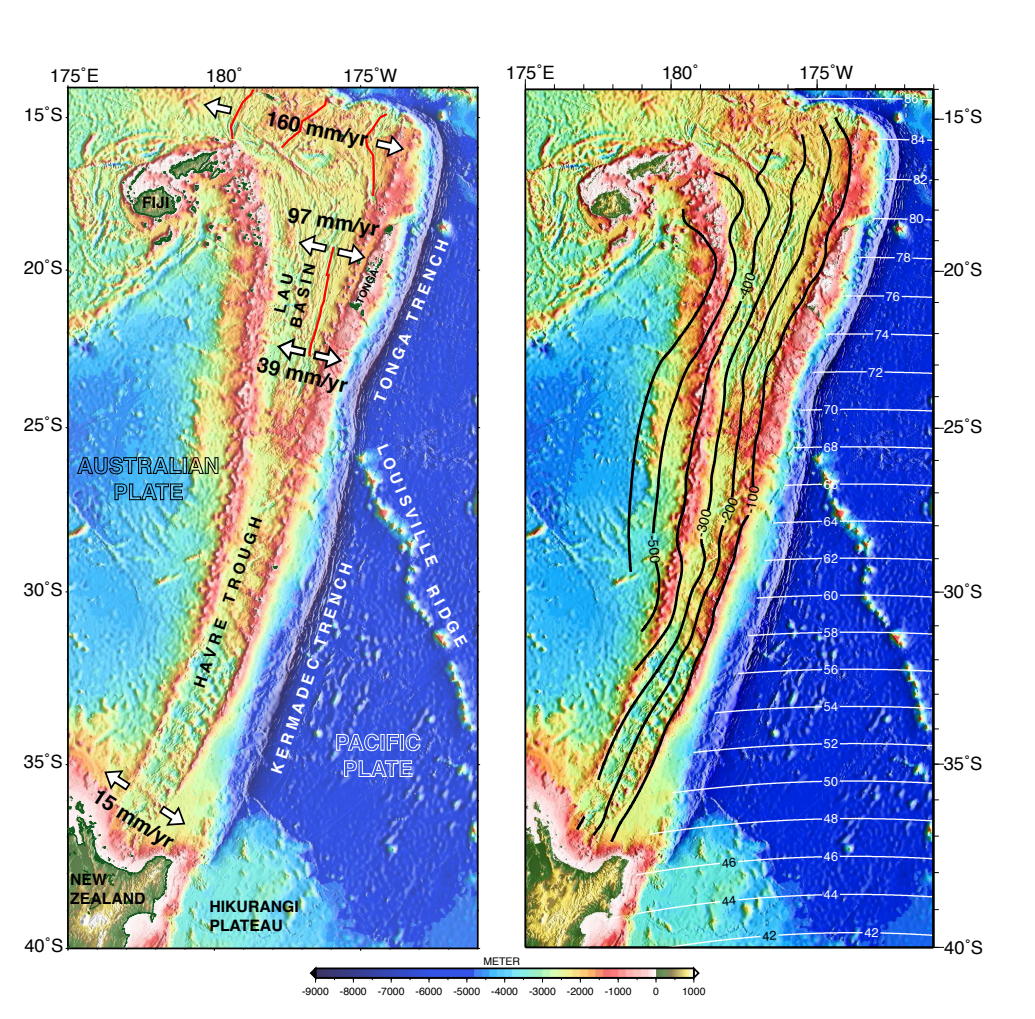
<style>
.page{position:relative;width:1035px;height:1019px;background:#fff}
.page>*{position:absolute;margin:0;border:0;box-sizing:border-box;transform-origin:0 0}
.t1{font:700 21px "Helvetica";color:#000}
.t2{font:18.38px "Helvetica";color:#000}
.t3{font:700 15.75px/18.9px "Helvetica";color:#000}
.t4{font:700 15.75px "Helvetica";color:#fff}
.t5{font:14px "Helvetica";color:#000}
.t6{font:10.5px "Helvetica";color:#000}
.t7{font:700 10.5px "Helvetica";color:#000}
</style>
<div class="page">
<img style="left:69px;top:88px;width:408px;height:859px">
<hr style="left:67px;top:88px;width:2px;height:860px;background:#000">
<hr style="left:477px;top:88px;width:1px;height:860px;background:#000">
<hr style="left:68px;top:947px;width:409px;height:2px;background:#000">
<hr style="left:68px;top:87px;width:409px;height:1px;background:#000">
<img style="left:318px;top:969px;width:373px;height:7px">
<hr style="left:315px;top:967px;width:378px;height:2px;background:#000">
<hr style="left:315px;top:976px;width:378px;height:2px;background:#000">
<svg style="left:309px;top:966px;width:9px;height:16px"></svg>
<svg style="left:691px;top:966px;width:9px;height:16px"></svg>
<svg style="left:448px;top:86px;width:18px;height:4px"></svg>
<img style="left:77px;top:456px;width:142px;height:18px">
<svg style="left:114px;top:483px;width:69px;height:18px"></svg>
<svg style="left:335px;top:733px;width:44px;height:18px"></svg>
<svg style="left:386px;top:733px;width:13px;height:18px"></svg>
<div style="left:400px;top:734px;width:4px;height:16px;border:1px solid #fff"></div>
<svg style="left:405px;top:733px;width:16px;height:18px"></svg>
<svg style="left:343px;top:759px;width:70px;height:18px"></svg>
<img style="left:66px;top:764px;width:120px;height:186px">
<img style="left:123px;top:85px;width:282px;height:286px">
<img style="left:526px;top:90px;width:405px;height:856px">
<img style="left:607px;top:123px;width:246px;height:52px">
<hr style="left:524px;top:89px;width:2px;height:858px;background:#000">
<hr style="left:932px;top:89px;width:2px;height:858px;background:#000">
<hr style="left:525px;top:946px;width:408px;height:2px;background:#000">
<hr style="left:525px;top:88px;width:408px;height:2px;background:#000">
<hr style="left:931px;top:89px;width:2px;height:858px;background:#000">
<img style="left:573px;top:175px;width:370px;height:772px">
<img style="left:589px;top:135px;width:349px;height:28px">
<img style="left:583px;top:79px;width:360px;height:44px">
<p class="t2" style="left:50px;top:62px;width:51px">175˚E</p>
<p class="t2" style="left:206px;top:61px;width:38px">180˚</p>
<p class="t2" style="left:343px;top:61px;width:56px">175˚W</p>
<p class="t2" style="left:24px;top:101px;width:40px">15˚S</p>
<p class="t1" style="left:270px;top:101px;width:105px;rotate:12deg">160 mm/yr</p>
<p class="t2" style="left:505px;top:59px;width:51px">175˚E</p>
<p class="t2" style="left:661px;top:58px;width:38px">180˚</p>
<p class="t2" style="left:798px;top:58px;width:56px">175˚W</p>
<p class="t2" style="left:24px;top:253px;width:40px">20˚S</p>
<p class="t2" style="left:24px;top:411px;width:40px">25˚S</p>
<p class="t2" style="left:24px;top:575px;width:40px">30˚S</p>
<p class="t3" style="left:142px;top:193px;width:29px">FIJI</p>
<p class="t2" style="left:24px;top:747px;width:40px">35˚S</p>
<p class="t1" style="left:104px;top:779px;width:94px;rotate:33deg">15 mm/yr</p>
<p class="t3" style="left:70px;top:870px;width:77px">NEW<br>ZEALAND</p>
<p class="t2" style="left:24px;top:931px;width:40px">40˚S</p>
<p class="t1" style="left:290px;top:197px;width:94px;rotate:9deg">97 mm/yr</p>
<p class="t4" style="left:367px;top:397px;width:175px;rotate:-68deg">T O N G A T R E N C H</p>
<p class="t3" style="left:268px;top:321px;width:67px;text-align:center;rotate:-77deg">L A U<br>B A S I N</p>
<p class="t7" style="left:351px;top:299px;width:39px;rotate:-64deg">TONGA</p>
<p class="t1" style="left:262px;top:347px;width:94px;rotate:14deg">39 mm/yr</p>
<p class="t3" style="left:190px;top:684px;width:181px;rotate:-71deg">H A V R E T R O U G H</p>
<p class="t4" style="left:263px;top:768px;width:223px;rotate:-71deg">K E R M A D E C T R E N C H</p>
<p class="t4" style="left:393px;top:440px;width:133px;rotate:67deg">L O U I S V I L L E</p>
<p class="t4" style="left:441px;top:580px;width:69px;rotate:61deg">R I D G E</p>
<p class="t3" style="left:209px;top:897px;width:91px">HIKURANGI<br>PLATEAU</p>
<p class="t6" style="left:483px;top:952px;width:38px">METER</p>
<p class="t5" style="left:731px;top:295px;width:30px;rotate:-69deg">-400</p>
<p class="t5" style="left:663px;top:534px;width:30px;rotate:84deg">-500</p>
<p class="t5" style="left:689px;top:534px;width:30px;rotate:-76deg">-300</p>
<p class="t5" style="left:713px;top:519px;width:30px;rotate:-68deg">-200</p>
<p class="t5" style="left:739px;top:511px;width:30px;rotate:-80deg">-100</p>
<p class="t6" style="left:302px;top:982px;width:331px">-9000 -8000 -7000 -6000 -5000 -4000 -3000 -2000 -1000</p>
<p class="t6" style="left:653px;top:982px;width:7px">0</p>
<p class="t6" style="left:682px;top:982px;width:25px">1000</p>
<p class="t2" style="left:943px;top:103px;width:40px">15˚S</p>
<p class="t2" style="left:943px;top:255px;width:40px">20˚S</p>
<p class="t2" style="left:943px;top:413px;width:40px">25˚S</p>
<p class="t2" style="left:943px;top:577px;width:40px">30˚S</p>
<p class="t2" style="left:943px;top:749px;width:40px">35˚S</p>
<p class="t2" style="left:944px;top:933px;width:40px">40˚S</p>
</div>
